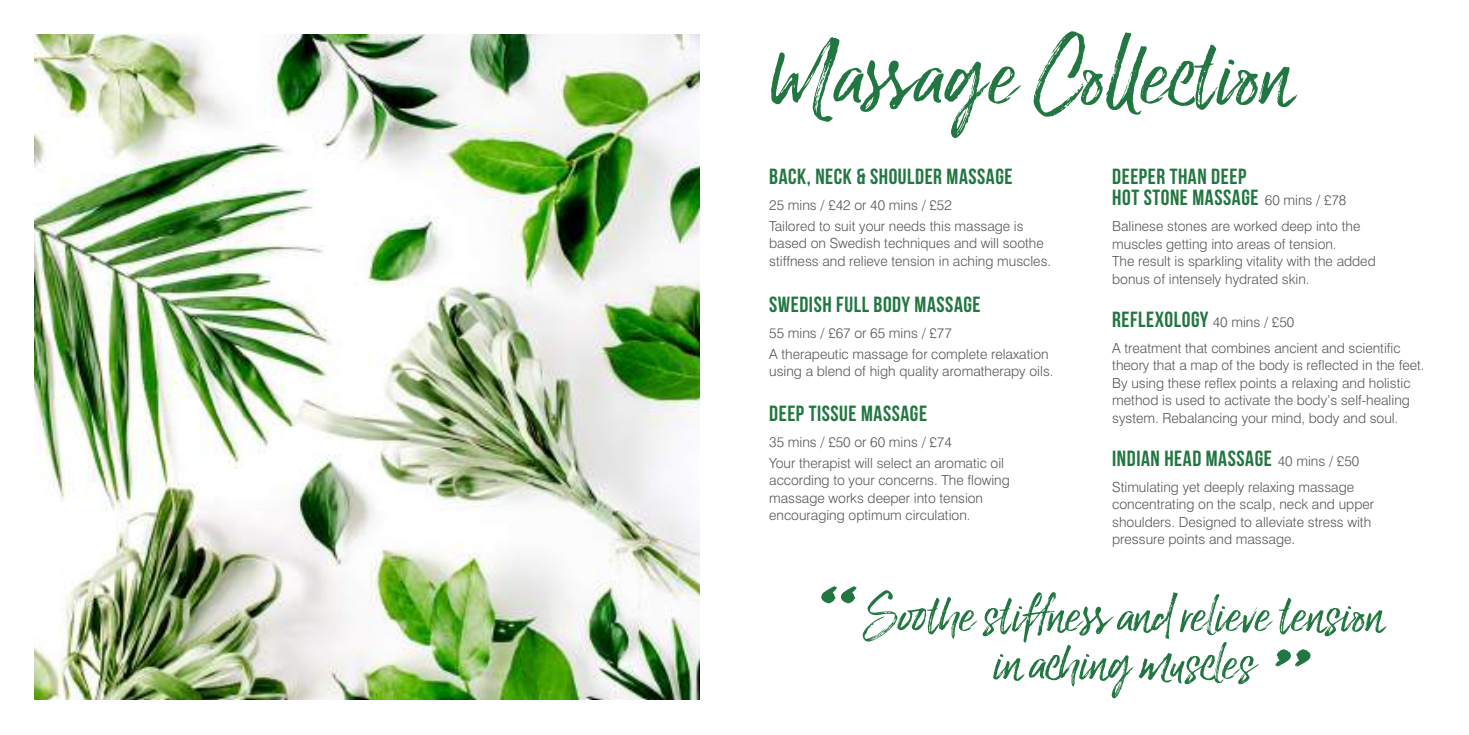
<style>
.page{position:relative;width:1469px;height:735px;background:#fff}
.page>*{position:absolute;margin:0;border:0;box-sizing:border-box;transform-origin:0 0}
.t1{font:105.7px "Lucky Fellas";color:#227641}
.t2{font:59.5px/47.9px "Lucky Fellas";color:#227641;text-align:center}
.t3{font:700 21.88px/21px "Bebas Neue";letter-spacing:.025em;color:#227641}
.t4{font:300 14px/17.5px "Swiss 721 BT";color:#575656}
.s1{font-family:"Swiss 721 BT";font-weight:300;font-size:14px;color:#575656}
</style>
<div class="page">
<img style="left:35px;top:35px;width:664px;height:664px">
<svg style="left:821px;top:586px;width:35px;height:17px"></svg>
<svg style="left:1275px;top:649px;width:35px;height:17px"></svg>
<h1 class="t1" style="left:769px;top:17px;width:521px">Massage Collection</h1>
<h3 class="t3" style="left:769px;top:166px;width:245px">BACK, NECK &amp; SHOULDER MASSAGE</h3>
<p class="t4" style="left:769px;top:194px;width:256px;line-height:20.7px">25 mins / £42 or 40 mins / £52<br>Tailored to suit your needs this massage is</p>
<p class="t4" style="left:769px;top:234px;width:283px">based on Swedish techniques and will soothe stiffness and relieve tension in aching muscles.</p>
<h3 class="t3" style="left:769px;top:294px;width:213px">SWEDISH FULL BODY MASSAGE</h3>
<p class="t4" style="left:769px;top:322px;width:281px;line-height:20.7px">55 mins / £67 or 65 mins / £77<br>A therapeutic massage for complete relaxation</p>
<p class="t4" style="left:769px;top:362px;width:286px">using a blend of high quality aromatherapy oils.</p>
<h3 class="t3" style="left:769px;top:402px;width:159px">DEEP TISSUE MASSAGE</h3>
<p class="t4" style="left:769px;top:431px;width:236px;line-height:20.7px">35 mins / £50 or 60 mins / £74<br>Your therapist will select an aromatic oil</p>
<p class="t4" style="left:769px;top:471px;width:242px">according to your concerns. The flowing massage works deeper into tension encouraging optimum circulation.</p>
<h3 class="t3" style="left:1112px;top:166px;width:236px">DEEPER THAN DEEP<br>HOT STONE MASSAGE <span class="s1">60 mins / £78</span></h3>
<p class="t4" style="left:1112px;top:217px;width:265px">Balinese stones are worked deep into the muscles getting into areas of tension.<br>The result is sparkling vitality with the added bonus of intensely hydrated skin.</p>
<h3 class="t3" style="left:1112px;top:308px;width:183px">REFLEXOLOGY <span class="s1">40 mins / £50</span></h3>
<p class="t4" style="left:1112px;top:338px;width:314px">A treatment that combines ancient and scientific theory that a map of the body is reflected in the feet.<br>By using these reflex points a relaxing and holistic method is used to activate the body’s self-healing system. Rebalancing your mind, body and soul.</p>
<h3 class="t3" style="left:1112px;top:447px;width:248px">INDIAN HEAD MASSAGE <span class="s1">40 mins / £50</span></h3>
<p class="t4" style="left:1112px;top:477px;width:263px">Stimulating yet deeply relaxing massage concentrating on the scalp, neck and upper shoulders. Designed to alleviate stress with pressure points and massage.</p>
<h2 class="t2" style="left:862px;top:594px;width:521px">Soothe stiffness and relieve tension in aching muscles</h2>
</div>
